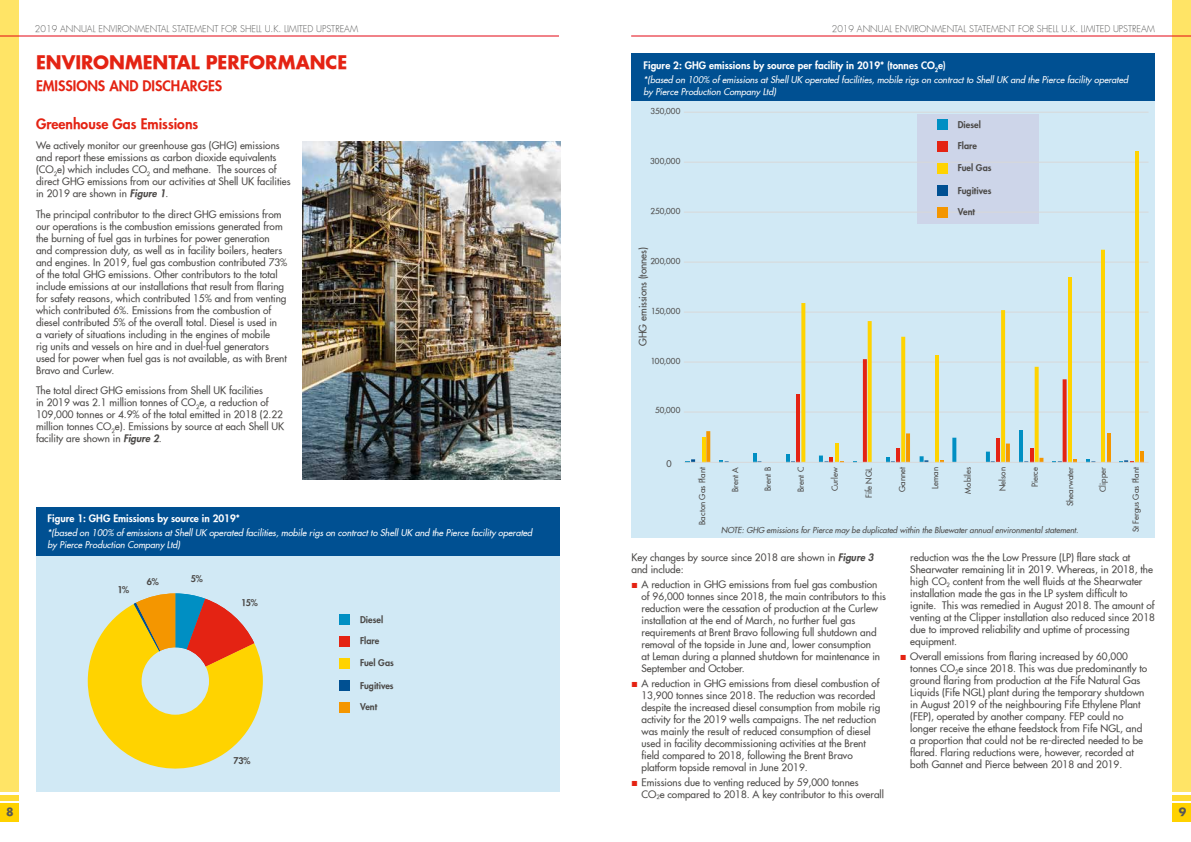
<style>
.page{position:relative;width:1191px;height:842px;background:#fff}
.page>*{position:absolute;margin:0;border:0;box-sizing:border-box;transform-origin:0 0}
.t1{font:700 18px "Futura";color:#e42313}
.t2{font:800 14px "Futura";color:#e42313}
.t3{font:700 11px "Futura";color:#575756}
.t4{font:10px/12px "Futura";color:#4b4947}
.t5{font:800 10px "Futura";color:#fff}
.t6{font:italic 9px/12px "Futura";color:#fff}
.t7{font:300 9px "Futura";color:#575756}
.t8{font:800 9px "Futura";color:#4b4947}
.t9{font:9px "Futura";color:#4b4947}
.t10{font:8px "Futura";letter-spacing:.005em;color:#4b4947}
.t11{font:italic 8px "Futura";color:#4b4947}
.s1{font-weight:800;font-style:italic}
</style>
<div class="page">
<div style="left:0;top:0;width:19px;height:792px;background:#ffe466"></div>
<div style="left:1172px;top:0;width:19px;height:792px;background:#ffe466"></div>
<div style="left:0;top:803px;width:19px;height:19px;background:#ffd200"></div>
<div style="left:1172px;top:803px;width:19px;height:19px;background:#ffd200"></div>
<div style="left:0;top:795px;width:19px;height:5px;background:#ffdb33"></div>
<div style="left:1172px;top:795px;width:19px;height:5px;background:#ffdb33"></div>
<hr style="left:0;top:36px;width:559px;height:1px;background:#e30613">
<hr style="left:631px;top:36px;width:560px;height:1px;background:#e30613">
<div style="left:36px;top:507px;width:523px;height:285px;background:#d1e9f5"></div>
<svg style="left:88px;top:593px;width:175px;height:176px"></svg>
<div style="left:340px;top:614px;width:10px;height:11px;background:#008fc3"></div>
<div style="left:340px;top:636px;width:10px;height:11px;background:#e42313"></div>
<div style="left:340px;top:658px;width:10px;height:11px;background:#ffd300"></div>
<div style="left:340px;top:680px;width:10px;height:11px;background:#005092"></div>
<div style="left:340px;top:703px;width:10px;height:10px;background:#f49600"></div>
<div style="left:36px;top:507px;width:523px;height:48px;background:#005092"></div>
<div style="left:631px;top:101px;width:523px;height:437px;background:#d1e9f5"></div>
<div style="left:917px;top:114px;width:121px;height:109px;background:#cdd5e9"></div>
<hr style="left:684px;top:411px;width:464px;height:1px;background:#d8d8d8">
<hr style="left:684px;top:362px;width:464px;height:1px;background:#d8d8d8">
<hr style="left:684px;top:312px;width:464px;height:1px;background:#d8d8d8">
<hr style="left:684px;top:262px;width:464px;height:1px;background:#d8d8d8">
<hr style="left:684px;top:212px;width:464px;height:1px;background:#d8d8d8">
<hr style="left:684px;top:162px;width:464px;height:1px;background:#d8d8d8">
<hr style="left:684px;top:112px;width:464px;height:1px;background:#d8d8d8">
<svg style="left:1134px;top:151px;width:4px;height:311px"></svg>
<svg style="left:685px;top:250px;width:448px;height:212px"></svg>
<svg style="left:1106px;top:433px;width:4px;height:29px"></svg>
<hr style="left:1140px;top:451px;width:4px;height:11px;background:#f49600">
<hr style="left:684px;top:462px;width:464px;height:1px;background:#d8d8d8">
<div style="left:937px;top:119px;width:10px;height:11px;background:#008fc3"></div>
<div style="left:937px;top:141px;width:10px;height:11px;background:#e42313"></div>
<div style="left:937px;top:163px;width:10px;height:11px;background:#ffd300"></div>
<div style="left:937px;top:185px;width:10px;height:11px;background:#005092"></div>
<div style="left:937px;top:207px;width:10px;height:11px;background:#f49600"></div>
<div style="left:631px;top:53px;width:524px;height:48px;background:#005092"></div>
<img style="left:303px;top:141px;width:257px;height:338px">
<p class="t7" style="left:35px;top:23px;width:325px">2019 ANNUAL ENVIRONMENTAL STATEMENT FOR SHELL U.K. LIMITED UPSTREAM</p>
<p class="t7" style="left:831px;top:23px;width:325px">2019 ANNUAL ENVIRONMENTAL STATEMENT FOR SHELL U.K. LIMITED UPSTREAM</p>
<h1 class="t1" style="left:36px;top:50px;width:313px">ENVIRONMENTAL PERFORMANCE</h1>
<h2 class="t2" style="left:36px;top:77px;width:188px">EMISSIONS AND DISCHARGES</h2>
<h2 class="t2" style="left:36px;top:115px;width:164px">Greenhouse Gas Emissions</h2>
<p class="t4" style="left:36px;top:139px;width:256px">We actively monitor our greenhouse gas (GHG) emissions and report these emissions as carbon dioxide equivalents (CO<sub>2</sub>e) which includes CO<sub>2</sub> and methane. The sources of direct GHG emissions from our activities at Shell UK facilities in 2019 are shown in <span class="s1">Figure 1</span>.</p>
<p class="t4" style="left:36px;top:208px;width:253px">The principal contributor to the direct GHG emissions from our operations is the combustion emissions generated from the burning of fuel gas in turbines for power generation and compression duty, as well as in facility boilers, heaters and engines. In 2019, fuel gas combustion contributed 73% of the total GHG emissions. Other contributors to the total include emissions at our installations that result from flaring for safety reasons, which contributed 15% and from venting which contributed 6%. Emissions from the combustion of diesel contributed 5% of the overall total. Diesel is used in<br>a variety of situations including in the engines of mobile<br>rig units and vessels on hire and in duel-fuel generators used for power when fuel gas is not available, as with Brent Bravo and Curlew.</p>
<p class="t4" style="left:36px;top:384px;width:250px">The total direct GHG emissions from Shell UK facilities<br>in 2019 was 2.1 million tonnes of CO<sub>2</sub>e, a reduction of 109,000 tonnes or 4.9% of the total emitted in 2018 (2.22 million tonnes CO<sub>2</sub>e). Emissions by source at each Shell UK facility are shown in <span class="s1">Figure 2</span>.</p>
<p class="t5" style="left:643px;top:59px;width:304px">Figure 2: GHG emissions by source per facility in 2019* (tonnes CO<sub>2</sub>e)</p>
<p class="t6" style="left:643px;top:73px;width:486px">*(based on 100% of emissions at Shell UK operated facilities, mobile rigs on contract to Shell UK and the Pierce facility operated by Pierce Production Company Ltd)</p>
<p class="t10" style="left:650px;top:106px;width:31px">350,000</p>
<p class="t8" style="left:957px;top:119px;width:25px">Diesel</p>
<p class="t8" style="left:957px;top:140px;width:21px">Flare</p>
<p class="t8" style="left:957px;top:162px;width:35px">Fuel Gas</p>
<p class="t8" style="left:957px;top:185px;width:35px">Fugitives</p>
<p class="t8" style="left:957px;top:206px;width:19px">Vent</p>
<p class="t10" style="left:650px;top:156px;width:32px">300,000</p>
<p class="t10" style="left:650px;top:206px;width:31px">250,000</p>
<p class="t4" style="left:637px;top:346px;width:100px;rotate:-90deg">GHG emissions (tonnes)</p>
<p class="t10" style="left:650px;top:256px;width:31px">200,000</p>
<p class="t10" style="left:651px;top:306px;width:31px">150,000</p>
<p class="t10" style="left:651px;top:356px;width:31px">100,000</p>
<p class="t10" style="left:655px;top:405px;width:27px">50,000</p>
<p class="t5" style="left:48px;top:512px;width:194px">Figure 1: GHG Emissions by source in 2019*</p>
<p class="t6" style="left:48px;top:527px;width:486px">*(based on 100% of emissions at Shell UK operated facilities, mobile rigs on contract to Shell UK and the Pierce facility operated by Pierce Production Company Ltd)</p>
<p class="t8" style="left:118px;top:584px;width:13px">1%</p>
<p class="t8" style="left:147px;top:576px;width:13px">6%</p>
<p class="t8" style="left:191px;top:573px;width:14px">5%</p>
<p class="t8" style="left:241px;top:597px;width:18px">15%</p>
<p class="t8" style="left:233px;top:755px;width:18px">73%</p>
<p class="t8" style="left:360px;top:614px;width:25px">Diesel</p>
<p class="t8" style="left:360px;top:635px;width:21px">Flare</p>
<p class="t8" style="left:360px;top:657px;width:35px">Fuel Gas</p>
<p class="t8" style="left:360px;top:680px;width:35px">Fugitives</p>
<p class="t8" style="left:360px;top:701px;width:19px">Vent</p>
<p class="t9" style="left:666px;top:458px;width:7px">0</p>
<p class="t10" style="left:697px;top:525px;width:59px;rotate:-90deg">Bacton Gas Plant</p>
<p class="t10" style="left:730px;top:492px;width:27px;rotate:-90deg">Brent A</p>
<p class="t10" style="left:763px;top:491px;width:25px;rotate:-90deg">Brent B</p>
<p class="t10" style="left:796px;top:492px;width:26px;rotate:-90deg">Brent C</p>
<p class="t10" style="left:830px;top:491px;width:25px;rotate:-90deg">Curlew</p>
<p class="t10" style="left:864px;top:498px;width:31px;rotate:-90deg">Fife NGL</p>
<p class="t10" style="left:897px;top:492px;width:27px;rotate:-90deg">Gannet</p>
<p class="t10" style="left:930px;top:489px;width:24px;rotate:-90deg">Leman</p>
<p class="t10" style="left:962px;top:494px;width:28px;rotate:-90deg">Mobiles</p>
<p class="t10" style="left:997px;top:491px;width:25px;rotate:-90deg">Nelson</p>
<p class="t10" style="left:1030px;top:487px;width:22px;rotate:-90deg">Pierce</p>
<p class="t10" style="left:1065px;top:506px;width:41px;rotate:-90deg">Shearwater</p>
<p class="t10" style="left:1097px;top:492px;width:26px;rotate:-90deg">Clipper</p>
<p class="t10" style="left:1131px;top:532px;width:67px;rotate:-90deg">St Fergus Gas Plant</p>
<p class="t11" style="left:721px;top:525px;width:359px">NOTE: GHG emissions for Pierce may be duplicated within the Bluewater annual environmental statement.</p>
<p class="t4" style="left:631px;top:552px;width:244px">Key changes by source since 2018 are shown in <span class="s1">Figure 3 </span>and include:</p>
<p class="t4" style="left:641px;top:579px;width:246px">A reduction in GHG emissions from fuel gas combustion of 96,000 tonnes since 2018, the main contributors to this reduction were the cessation of production at the Curlew installation at the end of March, no further fuel gas requirements at Brent Bravo following full shutdown and removal of the topside in June and, lower consumption<br>at Leman during a planned shutdown for maintenance in September and October.</p>
<p class="t4" style="left:641px;top:677px;width:240px">A reduction in GHG emissions from diesel combustion of 13,900 tonnes since 2018. The reduction was recorded despite the increased diesel consumption from mobile rig activity for the 2019 wells campaigns. The net reduction was mainly the result of reduced consumption of diesel used in facility decommissioning activities at the Brent field compared to 2018, following the Brent Bravo platform topside removal in June 2019.</p>
<p class="t4" style="left:641px;top:776px;width:244px">Emissions due to venting reduced by 59,000 tonnes<br>CO<sub>2</sub>e compared to 2018. A key contributor to this overall</p>
<p class="t4" style="left:910px;top:552px;width:246px">reduction was the the Low Pressure (LP) flare stack at Shearwater remaining lit in 2019. Whereas, in 2018, the high CO<sub>2</sub> content from the well fluids at the Shearwater installation made the gas in the LP system difficult to ignite. This was remedied in August 2018. The amount of venting at the Clipper installation also reduced since 2018 due to improved reliability and uptime of processing equipment.</p>
<p class="t4" style="left:910px;top:650px;width:238px">Overall emissions from flaring increased by 60,000 tonnes CO<sub>2</sub>e since 2018. This was due predominantly to ground flaring from production at the Fife Natural Gas Liquids (Fife NGL) plant during the temporary shutdown in August 2019 of the neighbouring Fife Ethylene Plant (FEP), operated by another company. FEP could no longer receive the ethane feedstock from Fife NGL, and a proportion that could not be re-directed needed to be flared. Flaring reductions were, however, recorded at both Gannet and Pierce between 2018 and 2019.</p>
<p class="t3" style="left:6px;top:805px;width:9px">8</p>
<p class="t3" style="left:1178px;top:805px;width:9px">9</p>
</div>
